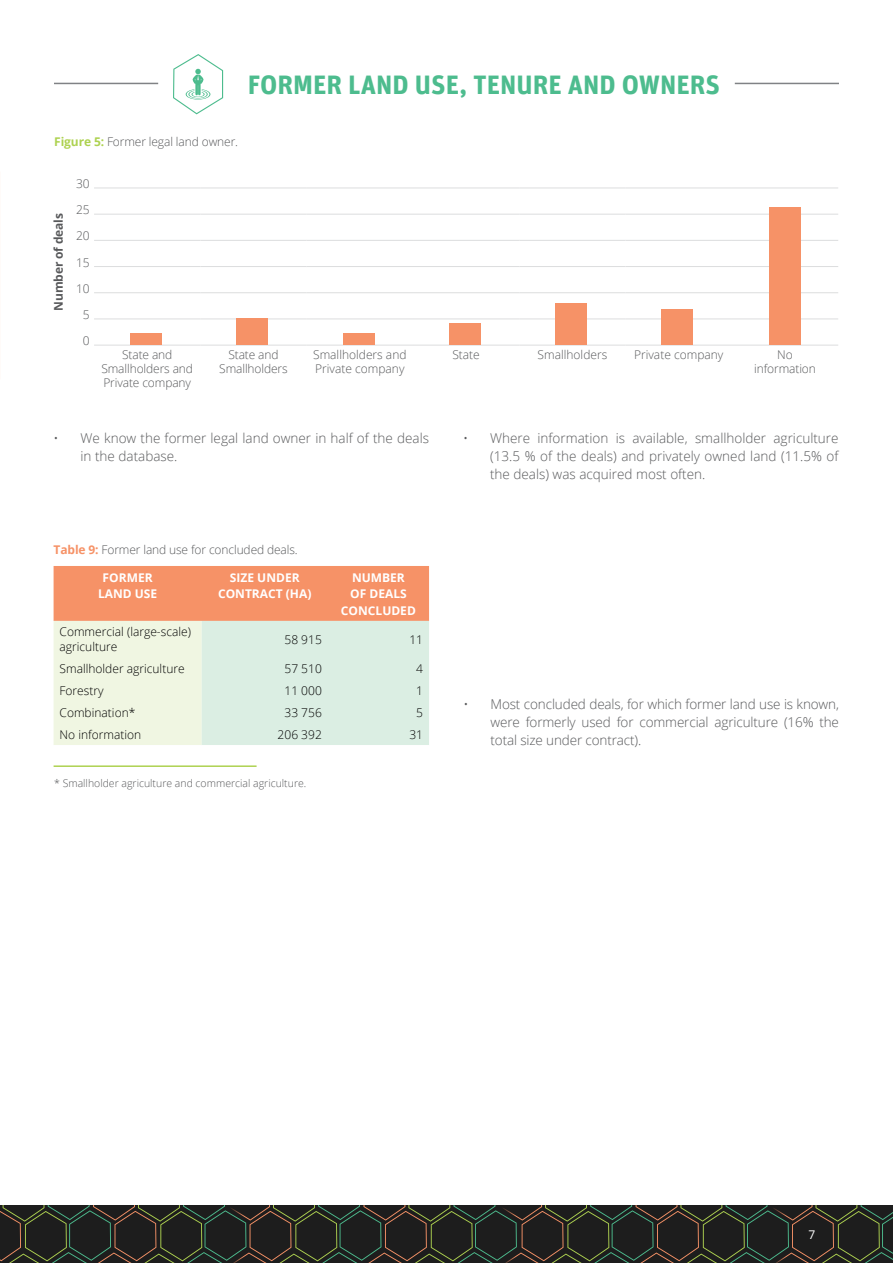
<style>
.page{position:relative;width:893px;height:1263px;background:#fff}
.page>*{position:absolute;margin:0;border:0;box-sizing:border-box;transform-origin:0 0}
.t1{font:700 26.7px "Unit";color:#4dbc8e}
.t2{font:300 13.5px/18px "Open Sans";color:#58595b;text-align:justify}
.t3{font:300 12px/26.2px "Open Sans";letter-spacing:-.01em;color:#58595b;text-align:center}
.t4{font:300 12px/14.4px "Open Sans";color:#000}
.t5{font:700 12px/16.5px "Open Sans";color:#fff;text-align:center}
.t6{font:700 12px "Open Sans";color:#58595b}
.t7{font:12px "Open Sans";color:#fff}
.t8{font:300 10.5px "Open Sans";color:#58595b}
.s1{font-weight:700;color:#aed251}
.s2{font-weight:700;color:#f69267}
</style>
<div class="page">
<svg style="left:0;top:1205px;width:893px;height:58px;background:#272923"></svg>
<svg style="left:173px;top:54px;width:50px;height:60px"></svg>
<hr style="left:54px;top:83px;width:104px;height:1px;background:#808285">
<hr style="left:735px;top:83px;width:104px;height:1px;background:#808285">
<svg style="left:54px;top:566px;width:375px;height:179px;background:#e9d3bc"></svg>
<hr style="left:54px;top:765px;width:203px;height:2px;background:#aed251">
<hr style="left:94px;top:214px;width:106px;height:1px;background:#dcddde">
<hr style="left:200px;top:214px;width:107px;height:1px;background:#dcddde">
<hr style="left:307px;top:214px;width:106px;height:1px;background:#dcddde">
<hr style="left:413px;top:214px;width:106px;height:1px;background:#dcddde">
<hr style="left:519px;top:214px;width:107px;height:1px;background:#dcddde">
<hr style="left:626px;top:214px;width:106px;height:1px;background:#dcddde">
<hr style="left:732px;top:214px;width:106px;height:1px;background:#dcddde">
<hr style="left:94px;top:240px;width:106px;height:1px;background:#dcddde">
<hr style="left:200px;top:240px;width:107px;height:1px;background:#dcddde">
<hr style="left:307px;top:240px;width:106px;height:1px;background:#dcddde">
<hr style="left:413px;top:240px;width:106px;height:1px;background:#dcddde">
<hr style="left:519px;top:240px;width:107px;height:1px;background:#dcddde">
<hr style="left:626px;top:240px;width:106px;height:1px;background:#dcddde">
<hr style="left:732px;top:240px;width:106px;height:1px;background:#dcddde">
<hr style="left:94px;top:266px;width:106px;height:1px;background:#dcddde">
<hr style="left:200px;top:266px;width:107px;height:1px;background:#dcddde">
<hr style="left:307px;top:266px;width:106px;height:1px;background:#dcddde">
<hr style="left:413px;top:266px;width:106px;height:1px;background:#dcddde">
<hr style="left:519px;top:266px;width:107px;height:1px;background:#dcddde">
<hr style="left:626px;top:266px;width:106px;height:1px;background:#dcddde">
<hr style="left:732px;top:266px;width:106px;height:1px;background:#dcddde">
<hr style="left:94px;top:292px;width:106px;height:1px;background:#dcddde">
<hr style="left:200px;top:292px;width:107px;height:1px;background:#dcddde">
<hr style="left:307px;top:292px;width:106px;height:1px;background:#dcddde">
<hr style="left:413px;top:292px;width:106px;height:1px;background:#dcddde">
<hr style="left:519px;top:292px;width:107px;height:1px;background:#dcddde">
<hr style="left:626px;top:292px;width:106px;height:1px;background:#dcddde">
<hr style="left:732px;top:292px;width:106px;height:1px;background:#dcddde">
<hr style="left:94px;top:319px;width:106px;height:1px;background:#dcddde">
<hr style="left:200px;top:319px;width:107px;height:1px;background:#dcddde">
<hr style="left:307px;top:319px;width:106px;height:1px;background:#dcddde">
<hr style="left:413px;top:319px;width:106px;height:1px;background:#dcddde">
<hr style="left:519px;top:319px;width:107px;height:1px;background:#dcddde">
<hr style="left:626px;top:319px;width:106px;height:1px;background:#dcddde">
<hr style="left:732px;top:319px;width:106px;height:1px;background:#dcddde">
<hr style="left:94px;top:345px;width:106px;height:1px;background:#dcddde">
<hr style="left:200px;top:345px;width:107px;height:1px;background:#dcddde">
<hr style="left:307px;top:345px;width:106px;height:1px;background:#dcddde">
<hr style="left:413px;top:345px;width:106px;height:1px;background:#dcddde">
<hr style="left:519px;top:345px;width:107px;height:1px;background:#dcddde">
<hr style="left:626px;top:345px;width:106px;height:1px;background:#dcddde">
<hr style="left:732px;top:345px;width:106px;height:1px;background:#dcddde">
<hr style="left:94px;top:188px;width:106px;height:1px;background:#dcddde">
<hr style="left:200px;top:188px;width:107px;height:1px;background:#dcddde">
<hr style="left:307px;top:188px;width:106px;height:1px;background:#dcddde">
<hr style="left:413px;top:188px;width:106px;height:1px;background:#dcddde">
<hr style="left:519px;top:188px;width:107px;height:1px;background:#dcddde">
<hr style="left:626px;top:188px;width:106px;height:1px;background:#dcddde">
<hr style="left:732px;top:188px;width:106px;height:1px;background:#dcddde">
<div style="left:769px;top:207px;width:32px;height:138px;background:#f69267"></div>
<div style="left:130px;top:334px;width:32px;height:11px;background:#f69267"></div>
<div style="left:236px;top:319px;width:32px;height:26px;background:#f69267"></div>
<div style="left:343px;top:334px;width:31px;height:11px;background:#f69267"></div>
<div style="left:449px;top:324px;width:32px;height:21px;background:#f69267"></div>
<div style="left:555px;top:303px;width:32px;height:42px;background:#f69267"></div>
<div style="left:661px;top:309px;width:32px;height:36px;background:#f69267"></div>
<h1 class="t1" style="left:248px;top:68px;width:30px">FORMER</h1>
<h1 class="t1" style="left:348px;top:68px;width:16px">LAND</h1>
<h1 class="t1" style="left:415px;top:68px;width:74px">USE , TENURE</h1>
<h1 class="t1" style="left:568px;top:68px;width:17px">AND</h1>
<h1 class="t1" style="left:622px;top:68px;width:54px">OWNERS</h1>
<p class="t3" style="left:54px;top:129px;width:185px"><span class="s1">FIGURE 5:</span> Former legal land owner.</p>
<p class="t6" style="left:50px;top:311px;width:99px;rotate:-90deg">N UMBER OF DEALS</p>
<p class="t3" style="left:76px;top:170px;width:15px">30<br>25<br>20<br>15<br>10<br>5<br>0</p>
<p class="t3" style="left:101px;top:347px;width:93px;line-height:14.4px">State and<br>Smallholders and<br>Private company</p>
<p class="t3" style="left:219px;top:347px;width:70px;line-height:14.4px">State and<br>Smallholders</p>
<p class="t3" style="left:313px;top:347px;width:95px;line-height:14.4px;text-align:left">Smallholders and<br>Private company</p>
<p class="t3" style="left:452px;top:341px;width:29px">State</p>
<p class="t3" style="left:538px;top:341px;width:71px">Smallholders</p>
<p class="t3" style="left:634px;top:341px;width:91px">Private company</p>
<p class="t3" style="left:754px;top:347px;width:63px;line-height:14.4px">No information</p>
<p class="t2" style="left:81px;top:429px;width:350px;text-indent:-27px">• We know the former legal land owner in half of the deals in the database.</p>
<p class="t2" style="left:490px;top:429px;width:350px;text-indent:-27px">• Where information is available, smallholder agriculture (13.5 % of the deals) and privately owned land (11.5% of the deals) was acquired most often.</p>
<p class="t3" style="left:54px;top:536px;width:246px"><span class="s2">TABLE 9:</span> Former land use for concluded deals.</p>
<p class="t5" style="left:98px;top:569px;width:61px">FORMER<br>LAND USE</p>
<p class="t5" style="left:218px;top:569px;width:95px">SIZE UNDER<br>CONTRACT (HA)</p>
<p class="t5" style="left:341px;top:569px;width:75px">NUMBER<br>OF DEALS<br>CONCLUDED</p>
<p class="t4" style="left:60px;top:625px;width:133px">Commercial (large-scale) agriculture</p>
<p class="t4" style="left:284px;top:632px;width:39px">58 915</p>
<p class="t4" style="left:409px;top:632px;width:15px">11</p>
<p class="t4" style="left:60px;top:661px;width:127px">Smallholder agriculture</p>
<p class="t4" style="left:284px;top:661px;width:39px">57 510</p>
<p class="t4" style="left:416px;top:661px;width:8px">4</p>
<p class="t4" style="left:60px;top:683px;width:46px">Forestry</p>
<p class="t4" style="left:284px;top:683px;width:39px">11 000</p>
<p class="t4" style="left:416px;top:683px;width:8px">1</p>
<p class="t4" style="left:60px;top:705px;width:77px">Combination*</p>
<p class="t4" style="left:284px;top:705px;width:39px">33 756</p>
<p class="t4" style="left:416px;top:705px;width:8px">5</p>
<p class="t4" style="left:60px;top:727px;width:83px">No information</p>
<p class="t4" style="left:278px;top:727px;width:46px">206 392</p>
<p class="t4" style="left:409px;top:727px;width:15px">31</p>
<p class="t8" style="left:54px;top:776px;width:254px">* Smallholder agriculture and commercial agriculture.</p>
<p class="t2" style="left:490px;top:695px;width:350px;text-indent:-27px">• Most concluded deals, for which former land use is known, were formerly used for commercial agriculture (16% the total size under contract).</p>
<p class="t7" style="left:808px;top:1226px;width:8px">7</p>
</div>
